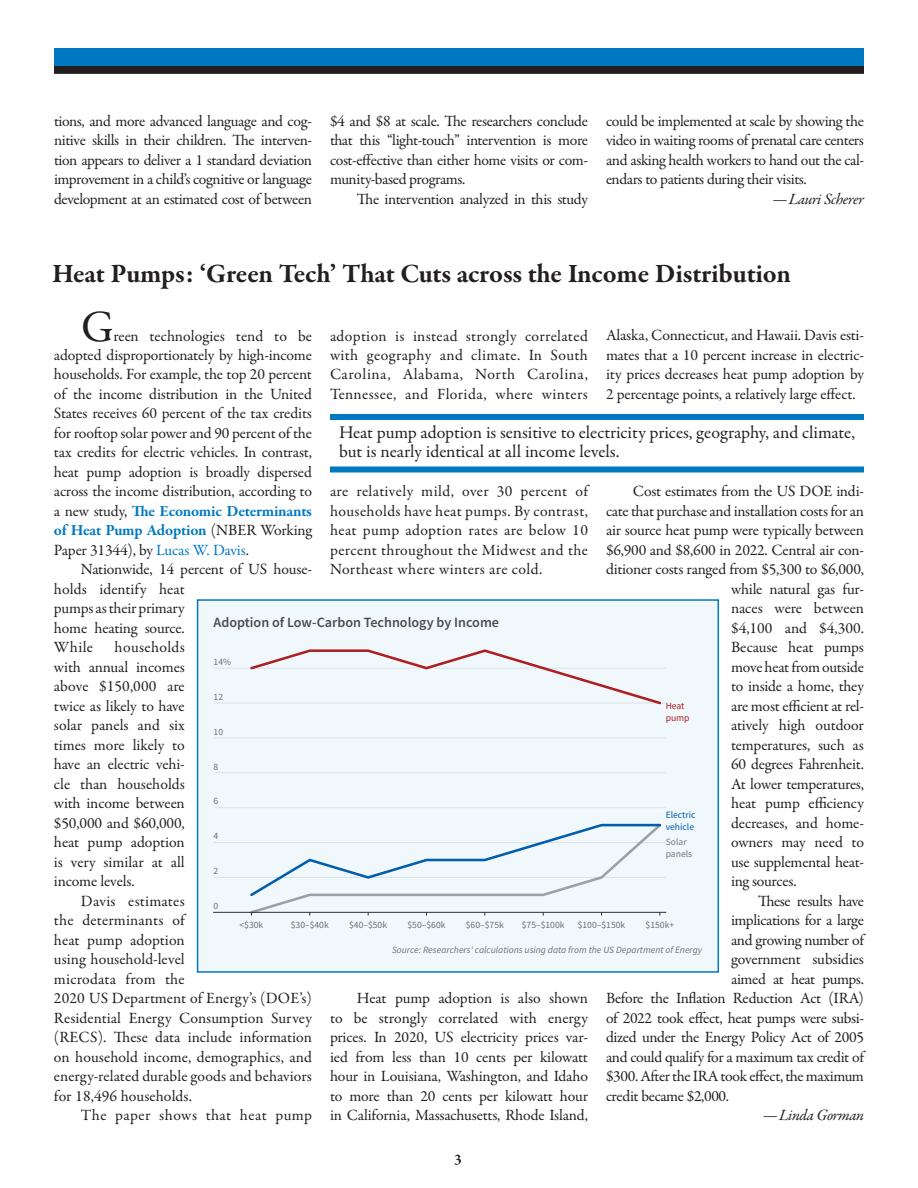
<style>
.page{position:relative;width:918px;height:1188px;background:#fff}
.page>*{position:absolute;margin:0;border:0;box-sizing:border-box;transform-origin:0 0}
.t1{font:45px "Garamond Premr Pro";color:#231f20}
.t2{font:700 27px "Garamond Premr Pro";letter-spacing:-.01em;color:#231f20}
.t3{font:18px/19.5px "Garamond Premr Pro";color:#231f20}
.t4{font:15.75px/19.5px "Garamond Premr Pro";letter-spacing:-.015em;color:#231f20;text-align:justify}
.t5{font:15.75px/19.5px "Garamond Premr Pro";letter-spacing:.005em;color:#231f20}
.t6{font:italic 15.75px "Garamond Premr Pro";letter-spacing:-.025em;color:#231f20}
.t7{font:15.75px "Garamond Premr Pro";letter-spacing:.02em;color:#231f20}
.t8{font:700 15px "Garamond Premr Pro";color:#231f20}
.t9{font:600 14.1px "Source Sans Pro";color:#4c4c4e}
.t10{font:9.6px "Source Sans Pro";color:#6d6f72}
.t11{font:italic 9.6px "Source Sans Pro";color:#6d6f72}
.t12{font:9.6px/12.1px "Source Sans Pro";color:#015ead}
.t13{font:9.6px/12.1px "Source Sans Pro";color:#75787c}
.t14{font:9.6px/12.1px "Source Sans Pro";color:#ad1f22}
.s1{font-weight:700;color:#0079c2}
.s2{color:#0079c2}
</style>
<div class="page">
<div style="left:54px;top:48px;width:810px;height:18px;background:#0079c2"></div>
<div style="left:55px;top:67px;width:808px;height:6px;background:#231f20"></div>
<div style="left:54px;top:66px;width:810px;height:8px;border:2px solid #231f20"></div>
<div style="left:330px;top:414px;width:534px;height:6px;background:#0079c2"></div>
<div style="left:330px;top:466px;width:534px;height:6px;background:#0079c2"></div>
<div style="left:198px;top:600px;width:520px;height:372px;background:#f1f8fc"></div>
<hr style="left:214px;top:668px;width:452px;height:1px;background:#d9e2eb">
<hr style="left:214px;top:703px;width:452px;height:1px;background:#d9e2eb">
<hr style="left:214px;top:738px;width:452px;height:1px;background:#d9e2eb">
<hr style="left:214px;top:772px;width:452px;height:1px;background:#d9e2eb">
<hr style="left:214px;top:807px;width:452px;height:1px;background:#d9e2eb">
<hr style="left:214px;top:842px;width:452px;height:1px;background:#d9e2eb">
<hr style="left:214px;top:877px;width:452px;height:1px;background:#d9e2eb">
<svg style="left:248px;top:649px;width:415px;height:56px"></svg>
<svg style="left:248px;top:823px;width:416px;height:93px"></svg>
<hr style="left:214px;top:912px;width:452px;height:1px;background:#2e2f2e">
<div style="left:197px;top:599px;width:522px;height:374px;border:2px solid #0079c2"></div>
<p class="t4" style="left:54px;top:112px;width:260px">tions, and more advanced language and cog&shy;nitive skills in their children. The interven&shy;tion appears to deliver a 1 standard deviation improvement in a child’s cognitive or language development at an estimated cost of between</p>
<p class="t4" style="left:330px;top:112px;width:260px">$4 and $8 at scale. The researchers conclude that this “light-touch” intervention is more cost-effective than either home visits or com&shy;munity-based programs.</p>
<p class="t4" style="left:357px;top:190px;width:232px">The intervention analyzed in this study</p>
<p class="t4" style="left:606px;top:112px;width:260px">could be implemented at scale by showing the video in waiting rooms of prenatal care centers and asking health workers to hand out the cal&shy;endars to patients during their visits.</p>
<p class="t6" style="left:772px;top:189px;width:93px">—Lauri Scherer</p>
<h2 class="t2" style="left:52px;top:257px;width:740px">Heat Pumps: ‘Green Tech’ That Cuts across the Income Distribution</h2>
<h1 class="t1" style="left:81px;top:299px;width:34px">G</h1>
<p class="t4" style="left:606px;top:326px;width:260px">Alaska, Connecticut, and Hawaii. Davis esti&shy;mates that a 10 percent increase in electric&shy;ity prices decreases heat pump adoption by 2 percentage points, a relatively large effect.</p>
<p class="t4" style="left:54px;top:326px;width:260px;text-indent:59px">reen technologies tend to be adopted disproportionately by high-income households. For example, the top 20 percent of the income distribution in the United States receives 60 percent of the tax credits for rooftop solar power and 90 percent of the tax credits for electric vehicles. In contrast, heat pump adoption is broadly dispersed across the income distribution, according to a new study, <span class="s1">The Economic Determinants of Heat Pump Adoption</span> (NBER Working Paper 31344), by <span class="s2">Lucas W. Davis</span>.</p>
<p class="t4" style="left:54px;top:560px;width:260px;text-align:left;text-indent:27px">Nationwide, 14 percent of US house&shy;holds identify heat<br>pumps as their primary<br>home heating source.<br>While</p>
<p class="t4" style="left:330px;top:326px;width:260px">adoption is instead strongly correlated with geography and climate. In South Carolina, Alabama, North Carolina, Tennessee, and Florida, where winters</p>
<p class="t3" style="left:339px;top:423px;width:518px">Heat pump adoption is sensitive to electricity prices, geography, and climate, but is nearly identical at all income levels.</p>
<p class="t4" style="left:633px;top:482px;width:233px">Cost estimates from the US DOE indi-</p>
<p class="t4" style="left:606px;top:502px;width:259px">cate that purchase and installation costs for an</p>
<p class="t4" style="left:606px;top:521px;width:259px">air source heat pump were typically between</p>
<p class="t4" style="left:606px;top:541px;width:260px">$6,900 and $8,600 in 2022. Central air con-</p>
<p class="t4" style="left:606px;top:560px;width:260px">ditioner costs ranged from $5,300 to $6,000,</p>
<p class="t4" style="left:731px;top:580px;width:134px">while natural gas fur-</p>
<p class="t4" style="left:731px;top:599px;width:134px">naces were between</p>
<p class="t4" style="left:731px;top:619px;width:135px">$4,100 and $4,300.</p>
<p class="t4" style="left:731px;top:638px;width:134px">Because heat pumps</p>
<p class="t4" style="left:731px;top:658px;width:134px">move heat from outside</p>
<p class="t4" style="left:731px;top:677px;width:134px">to inside a home, they</p>
<p class="t4" style="left:731px;top:697px;width:134px">are most efficient at rel-</p>
<p class="t4" style="left:731px;top:716px;width:134px">atively high outdoor</p>
<p class="t4" style="left:731px;top:736px;width:134px">temperatures, such as</p>
<p class="t4" style="left:731px;top:755px;width:134px">60 degrees Fahrenheit.</p>
<p class="t4" style="left:731px;top:775px;width:134px">At lower temperatures,</p>
<p class="t4" style="left:731px;top:794px;width:134px">heat pump efficiency</p>
<p class="t4" style="left:731px;top:814px;width:134px">decreases, and home-</p>
<p class="t4" style="left:731px;top:833px;width:134px">owners may need to</p>
<p class="t4" style="left:731px;top:853px;width:134px">use supplemental heat-</p>
<p class="t4" style="left:731px;top:872px;width:67px">ing sources.</p>
<p class="t4" style="left:758px;top:892px;width:107px">These results have</p>
<p class="t4" style="left:731px;top:911px;width:134px">implications for a large</p>
<p class="t4" style="left:731px;top:931px;width:134px">and growing number of</p>
<p class="t4" style="left:731px;top:950px;width:134px">government subsidies</p>
<p class="t4" style="left:731px;top:970px;width:134px">aimed at heat pumps.</p>
<p class="t4" style="left:606px;top:989px;width:259px">Before the Inflation Reduction Act (IRA)</p>
<p class="t4" style="left:606px;top:1009px;width:259px">of 2022 took effect, heat pumps were subsi-</p>
<p class="t4" style="left:606px;top:1028px;width:260px">dized under the Energy Policy Act of 2005</p>
<p class="t4" style="left:606px;top:1048px;width:260px">and could qualify for a maximum tax credit of</p>
<p class="t4" style="left:606px;top:1067px;width:259px">$300. After the IRA took effect, the maximum</p>
<p class="t4" style="left:606px;top:1087px;width:125px">credit became $2,000.</p>
<p class="t6" style="left:763px;top:1106px;width:103px">—Linda Gorman</p>
<p class="t4" style="left:330px;top:482px;width:260px">are relatively mild, over 30 percent of households have heat pumps. By contrast, heat pump adoption rates are below 10 percent throughout the Midwest and the Northeast where winters are cold.</p>
<p class="t9" style="left:214px;top:613px;width:287px">Adoption of Low-Carbon Technology by Income</p>
<p class="t4" style="left:54px;top:638px;width:132px;text-indent:61px">households with annual incomes above $150,000 are twice as likely to have solar panels and six times more likely to have an electric vehi&shy;cle than households with income between $50,000 and $60,000, heat pump adoption is very similar at all income levels.</p>
<p class="t5" style="left:54px;top:892px;width:260px;text-indent:27px">Davis estimates<br>the determinants of<br>heat pump adoption<br>using household-level<br>microdata from the<br>2020 US Department of Energy’s (DOE’s)<br>Residential Energy Consumption Survey (RECS). These data include information on household income, demographics, and energy-related durable goods and behaviors for 18,496 households.</p>
<p class="t7" style="left:81px;top:1106px;width:233px">The paper shows that heat pump</p>
<p class="t10" style="left:214px;top:656px;width:19px">14%</p>
<p class="t10" style="left:214px;top:691px;width:11px">12</p>
<p class="t14" style="left:666px;top:700px;width:25px">Heat pump</p>
<p class="t10" style="left:214px;top:725px;width:11px">10</p>
<p class="t10" style="left:214px;top:760px;width:6px">8</p>
<p class="t10" style="left:214px;top:795px;width:6px">6</p>
<p class="t12" style="left:666px;top:808px;width:31px">Electric vehicle</p>
<p class="t10" style="left:214px;top:830px;width:6px">4</p>
<p class="t13" style="left:666px;top:836px;width:28px">Solar panels</p>
<p class="t10" style="left:214px;top:865px;width:6px">2</p>
<p class="t10" style="left:214px;top:900px;width:6px">0</p>
<p class="t10" style="left:240px;top:919px;width:25px">&lt;$30k</p>
<p class="t10" style="left:291px;top:919px;width:40px">$30–$40k</p>
<p class="t10" style="left:349px;top:919px;width:40px">$40–$50k</p>
<p class="t10" style="left:407px;top:919px;width:40px">$50–$60k</p>
<p class="t10" style="left:466px;top:919px;width:40px">$60–$75k</p>
<p class="t10" style="left:522px;top:919px;width:44px">$75–$100k</p>
<p class="t10" style="left:578px;top:919px;width:49px">$100–$150k</p>
<p class="t10" style="left:646px;top:919px;width:30px">$150k+</p>
<p class="t11" style="left:392px;top:944px;width:312px">Source: Researchers' calculations using data from the US Department of Energy</p>
<p class="t4" style="left:330px;top:989px;width:260px;text-indent:27px">Heat pump adoption is also shown to be strongly correlated with energy prices. In 2020, US electricity prices var&shy;ied from less than 10 cents per kilowatt hour in Louisiana, Washington, and Idaho to more than 20 cents per kilowatt hour in California, Massachusetts, Rhode Island,</p>
<p class="t8" style="left:454px;top:1150px;width:9px">3</p>
</div>
